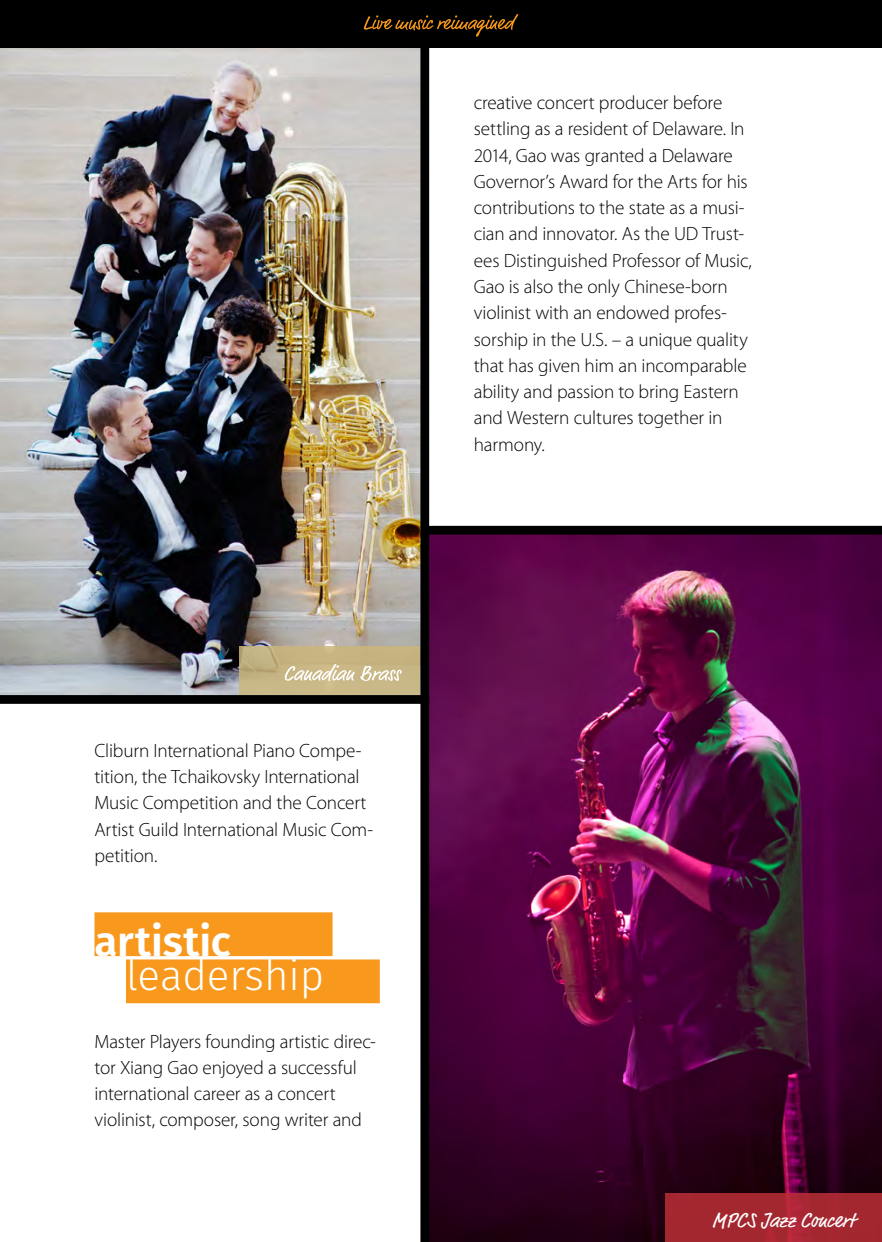
<style>
.page{position:relative;width:882px;height:1242px;background:#fff}
.page>*{position:absolute;margin:0;border:0;box-sizing:border-box;transform-origin:0 0}
.t1{font:300 42px "Fira Sans";color:#fff}
.t2{font:600 42px "Fira Sans";color:#fff}
.t3{font:21px "Market OT";letter-spacing:.005em;color:#fff}
.t4{font:300 19.25px/26.2px "Myriad Pro";letter-spacing:-.01em;color:#000}
</style>
<div class="page">
<div style="left:94px;top:912px;width:239px;height:43px;background:#f8991d"></div>
<div style="left:126px;top:959px;width:254px;height:44px;background:#f8991d"></div>
<img style="left:0;top:47px;width:420px;height:648px">
<div style="left:240px;top:646px;width:180px;height:49px;background:#c7b583"></div>
<img style="left:429px;top:534px;width:453px;height:707px">
<div style="left:666px;top:1193px;width:216px;height:48px;background:#a3272f"></div>
<div style="left:0;top:0;width:882px;height:47px;background:#000"></div>
<svg style="left:364px;top:14px;width:154px;height:23px"></svg>
<svg style="left:285px;top:664px;width:117px;height:17px"></svg>
<div style="left:425px;top:525px;width:457px;height:9px;background:#000"></div>
<div style="left:0;top:695px;width:429px;height:8px;background:#000"></div>
<div style="left:420px;top:47px;width:9px;height:1194px;background:#000"></div>
<p class="t4" style="left:474px;top:89px;width:280px">creative concert producer before settling as a resident of Delaware. In 2014, Gao was granted a Delaware Governor’s Award for the Arts for his contributions to the state as a musi&shy;cian and innovator. As the UD Trust&shy;ees Distinguished Professor of Music, Gao is also the only Chinese-born violinist with an endowed profes&shy;sorship in the U.S. – a unique quality that has given him an incomparable ability and passion to bring Eastern and Western cultures together in harmony.</p>
<p class="t4" style="left:94px;top:737px;width:280px">Cliburn International Piano Compe&shy;tition, the Tchaikovsky International<br>Music Competition and the Concert<br>Artist Guild International Music Com&shy;petition.</p>
<h1 class="t2" style="left:94px;top:912px;width:138px">artistic</h1>
<h1 class="t1" style="left:126px;top:945px;width:200px">leadership</h1>
<p class="t4" style="left:94px;top:1027px;width:283px">Master Players founding artistic direc&shy;tor Xiang Gao enjoyed a successful international career as a concert violinist, composer, song writer and</p>
<p class="t3" style="left:712px;top:1207px;width:144px">MPCS Jazz Concert</p>
</div>
